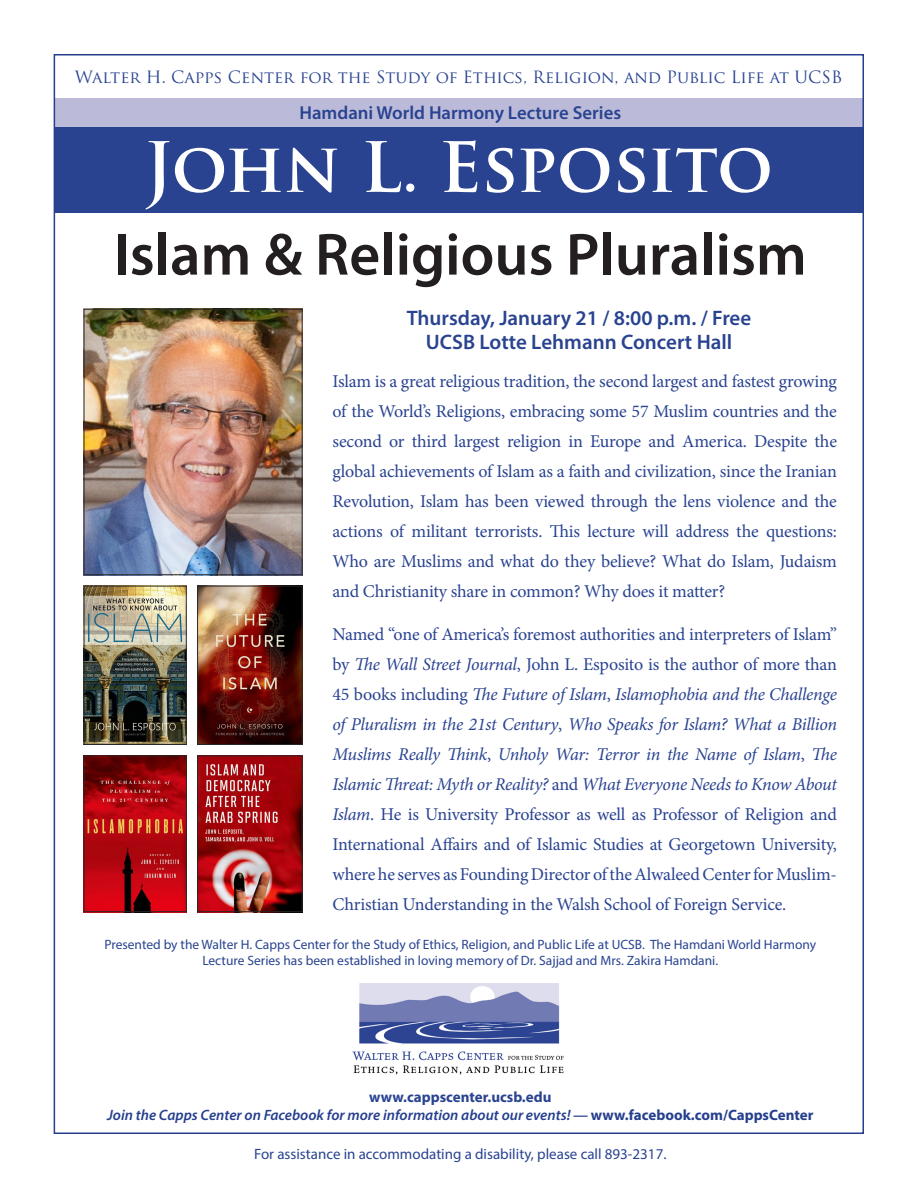
<style>
.page{position:relative;width:918px;height:1188px;background:#fff}
.page>*{position:absolute;margin:0;border:0;box-sizing:border-box;transform-origin:0 0}
.t1{font:700 67.5px "Trajan Pro";letter-spacing:-.005em;color:#fff}
.t2{font:600 60px "Myriad Pro";color:#231f20}
.t3{font:600 21px "Myriad Pro";color:#294390}
.t4{font:600 18.75px "Myriad Pro";color:#294390}
.t5{font:18px/30px "Minion Pro";letter-spacing:-.015em;color:#294390;text-align:justify}
.t6{font:16.5px "Trajan Pro";color:#294390}
.t7{font:italic 600 15px "Myriad Pro";color:#253f8e}
.t8{font:15px "Myriad Pro";color:#294390}
.t9{font:700 15px "Myriad Pro";color:#294390}
.t10{font:13.5px/16.2px "Myriad Pro";color:#294390;text-align:center}
.s1{font-style:italic}
.s2{font-weight:700;font-style:normal}
</style>
<div class="page">
<div style="left:55px;top:98px;width:808px;height:31px;background:#bbbbd9"></div>
<div style="left:55px;top:128px;width:808px;height:85px;background:#294390"></div>
<img style="left:86px;top:311px;width:215px;height:262px">
<div style="left:84px;top:309px;width:219px;height:266px;border:1px solid #292627"></div>
<img style="left:86px;top:588px;width:99px;height:155px">
<div style="left:84px;top:586px;width:103px;height:159px;border:1px solid #292627"></div>
<img style="left:352px;top:983px;width:212px;height:92px">
<img style="left:199px;top:588px;width:102px;height:155px">
<div style="left:197px;top:586px;width:106px;height:159px;border:1px solid #292627"></div>
<img style="left:86px;top:758px;width:99px;height:152px">
<div style="left:84px;top:756px;width:103px;height:156px;border:1px solid #292627"></div>
<img style="left:199px;top:758px;width:102px;height:152px">
<div style="left:197px;top:756px;width:106px;height:156px;border:1px solid #292627"></div>
<p class="t6" style="left:75px;top:66px;width:769px">Walter H. Capps Center for the Study of Ethics, Religion, and Public Life at UCSB</p>
<p class="t4" style="left:299px;top:101px;width:323px">Hamdani World Harmony Lecture Series</p>
<p class="t1" style="left:144px;top:125px;width:630px">John L. Esposito</p>
<p class="t2" style="left:114px;top:216px;width:695px">Islam &amp; Religious Pluralism</p>
<p class="t3" style="left:407px;top:304px;width:346px">Thursday, January 21 / 8:00 p.m. / Free</p>
<p class="t3" style="left:426px;top:328px;width:308px">UCSB Lotte Lehmann Concert Hall</p>
<p class="t5" style="left:333px;top:366px;width:506px">Islam is a great religious tradition, the second largest and fastest growing of the World’s Religions, embracing some 57 Muslim countries and the second or third largest religion in Europe and America. Despite the global achievements of Islam as a faith and civilization, since the Iranian Revolution, Islam has been viewed through the lens violence and the actions of militant terrorists. This lecture will address the questions:<br>Who are Muslims and what do they believe? What do Islam, Judaism and Christianity share in common? Why does it matter?</p>
<p class="t5" style="left:333px;top:619px;width:506px">Named “one of America’s foremost authorities and interpreters of Islam” by <span class="s1">The Wall Street Journal</span>, John L. Esposito is the author of more than 45 books including <span class="s1">The Future of Islam</span>, <span class="s1">Islamophobia and the Challenge of Pluralism in the 21st Century</span>, <span class="s1">Who Speaks for Islam? What a Billion Muslims Really Think</span>, <span class="s1">Unholy War: Terror in the Name of Islam</span>, <span class="s1">The Islamic Threat: Myth or Reality?</span> and <span class="s1">What Everyone Needs to Know About Islam</span>. He is University Professor as well as Professor of Religion and International Affairs and of Islamic Studies at Georgetown University, where he serves as Founding Director of the Alwaleed Center for Muslim-Christian Understanding in the Walsh School of Foreign Service.</p>
<p class="t10" style="left:105px;top:936px;width:713px">Presented by the Walter H. Capps Center for the Study of Ethics, Religion, and Public Life at UCSB. The Hamdani World Harmony<br>Lecture Series has been established in loving memory of Dr. Sajjad and Mrs. Zakira Hamdani.</p>
<p class="t9" style="left:369px;top:1087px;width:184px">www.cappscenter.ucsb.edu</p>
<p class="t7" style="left:107px;top:1105px;width:708px">Join the Capps Center on Facebook for more information about our events! — <span class="s2">www.facebook.com/CappsCenter</span></p>
<p class="t8" style="left:254px;top:1145px;width:414px">For assistance in accommodating a disability, please call 893-2317.</p>
</div>
